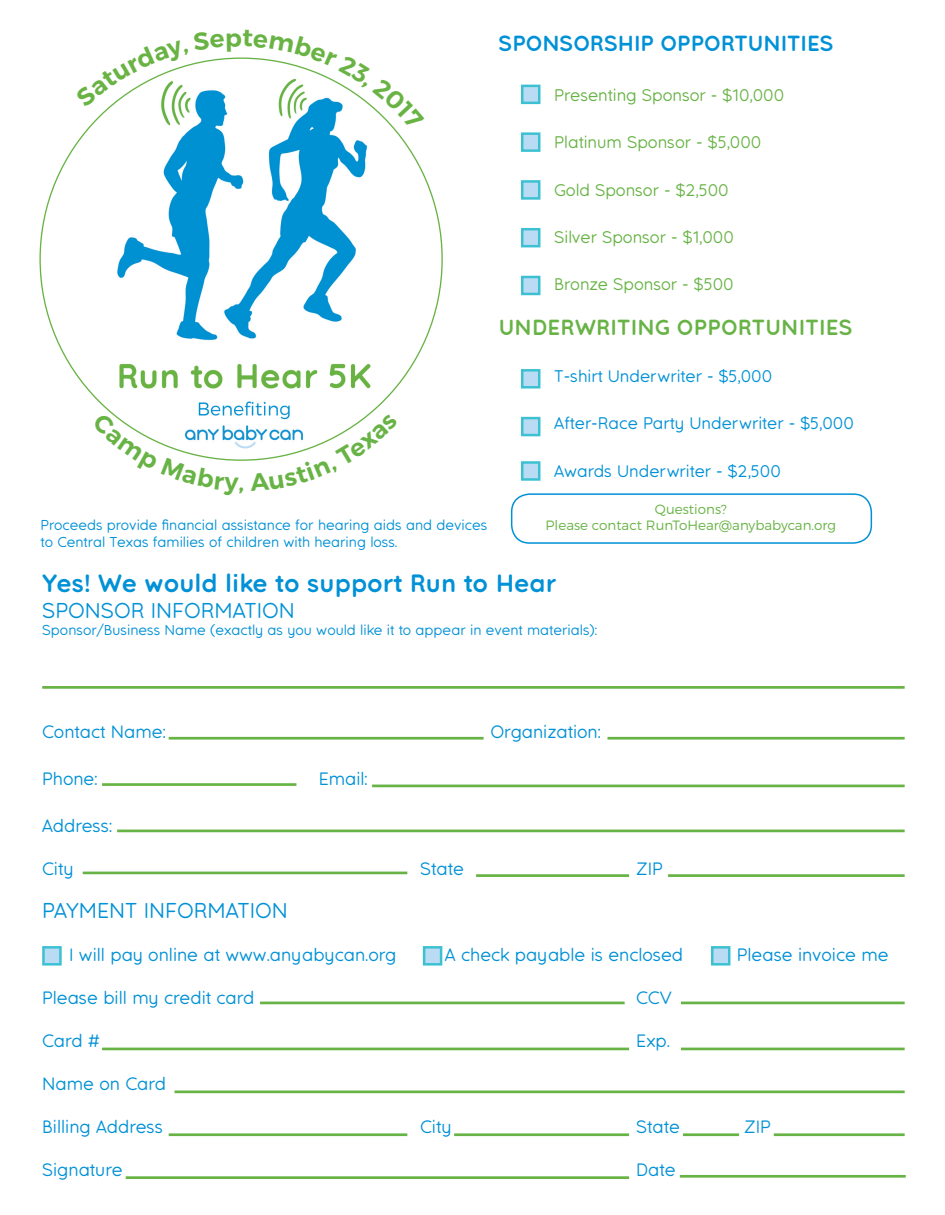
<style>
.page{position:relative;width:945px;height:1215px;background:#fff}
.page>*{position:absolute;margin:0;border:0;box-sizing:border-box;transform-origin:0 0}
.t1{font:700 25.05px "Quicksand Pro";color:#0091d6}
.t2{font:700 21.9px "Quicksand Pro";letter-spacing:.01em;color:#68b345}
.t3{font:700 21.9px "Quicksand Pro";color:#0091d6}
.t4{font:21.45px "Quicksand Pro";color:#0091d6}
.t5{font:17.85px "Quicksand Pro";color:#0091d6}
.t6{font:16.8px "Quicksand Pro";color:#68b345}
.t7{font:16.8px "Quicksand Pro";color:#0091d6}
.t8{font:14.4px "Quicksand Pro";color:#0091d6}
.t9{font:300 13.5px "Montserrat";color:#68b345}
</style>
<div class="page">
<div style="left:521px;top:417px;width:19px;height:19px;background:#b9dbf3;border:2px solid #3dc1d2"></div>
<div style="left:521px;top:369px;width:19px;height:20px;background:#b9dbf3;border:2px solid #3dc1d2"></div>
<div style="left:521px;top:461px;width:19px;height:20px;background:#b9dbf3;border:2px solid #3dc1d2"></div>
<div style="left:521px;top:132px;width:19px;height:20px;background:#b9dbf3;border:2px solid #3dc1d2"></div>
<div style="left:521px;top:85px;width:19px;height:19px;background:#b9dbf3;border:2px solid #3dc1d2"></div>
<div style="left:521px;top:180px;width:19px;height:20px;background:#b9dbf3;border:2px solid #3dc1d2"></div>
<hr style="left:42px;top:686px;width:863px;height:3px;background:#68b345">
<hr style="left:169px;top:737px;width:315px;height:3px;background:#68b345">
<hr style="left:608px;top:737px;width:297px;height:3px;background:#68b345">
<hr style="left:102px;top:783px;width:194px;height:3px;background:#68b345">
<hr style="left:117px;top:830px;width:788px;height:2px;background:#68b345">
<hr style="left:372px;top:785px;width:533px;height:2px;background:#68b345">
<hr style="left:83px;top:872px;width:324px;height:2px;background:#68b345">
<hr style="left:476px;top:874px;width:153px;height:3px;background:#68b345">
<hr style="left:668px;top:874px;width:237px;height:3px;background:#68b345">
<div style="left:423px;top:946px;width:19px;height:20px;background:#b9dbf3;border:2px solid #3dc1d2"></div>
<div style="left:42px;top:946px;width:20px;height:20px;background:#b9dbf3;border:2px solid #3dc1d2"></div>
<div style="left:711px;top:946px;width:19px;height:20px;background:#b9dbf3;border:2px solid #3dc1d2"></div>
<hr style="left:260px;top:1002px;width:365px;height:2px;background:#68b345">
<hr style="left:681px;top:1002px;width:224px;height:2px;background:#68b345">
<hr style="left:102px;top:1048px;width:527px;height:2px;background:#68b345">
<hr style="left:681px;top:1048px;width:224px;height:2px;background:#68b345">
<hr style="left:175px;top:1091px;width:730px;height:2px;background:#68b345">
<hr style="left:169px;top:1133px;width:238px;height:3px;background:#68b345">
<hr style="left:454px;top:1133px;width:175px;height:3px;background:#68b345">
<hr style="left:683px;top:1133px;width:56px;height:3px;background:#68b345">
<hr style="left:774px;top:1133px;width:131px;height:3px;background:#68b345">
<hr style="left:126px;top:1176px;width:503px;height:3px;background:#68b345">
<hr style="left:680px;top:1175px;width:226px;height:3px;background:#68b345">
<img style="left:81px;top:130px;width:317px;height:319px">
<div style="left:521px;top:228px;width:19px;height:19px;background:#b9dbf3;border:2px solid #3dc1d2"></div>
<div style="left:521px;top:276px;width:19px;height:19px;background:#b9dbf3;border:2px solid #3dc1d2"></div>
<div style="left:511px;top:493px;width:361px;height:51px;border:2px solid #0091d6;border-radius:18px"></div>
<svg style="left:86px;top:57px;width:310px;height:73px"></svg>
<svg style="left:92px;top:412px;width:151px;height:49px"></svg>
<svg style="left:250px;top:413px;width:148px;height:48px"></svg>
<p class="t3" style="left:499px;top:29px;width:337px">SPONSORSHIP OPPORTUNITIES</p>
<p class="t6" style="left:554px;top:85px;width:231px">Presenting Sponsor - $10,000</p>
<p class="t6" style="left:554px;top:132px;width:209px">Platinum Sponsor - $5,000</p>
<p class="t6" style="left:554px;top:179px;width:176px">Gold Sponsor - $2,500</p>
<p class="t6" style="left:554px;top:226px;width:181px">Silver Sponsor - $1,000</p>
<p class="t6" style="left:554px;top:273px;width:181px">Bronze Sponsor - $500</p>
<p class="t2" style="left:499px;top:313px;width:355px">UNDERWRITING OPPORTUNITIES</p>
<p class="t7" style="left:554px;top:366px;width:220px">T-shirt Underwriter - $5,000</p>
<p class="t7" style="left:554px;top:413px;width:301px">After-Race Party Underwriter - $5,000</p>
<p class="t7" style="left:554px;top:460px;width:228px">Awards Underwriter - $2,500</p>
<p class="t9" style="left:655px;top:501px;width:73px">Questions?</p>
<p class="t8" style="left:40px;top:516px;width:448px">Proceeds provide financial assistance for hearing aids and devices</p>
<p class="t9" style="left:546px;top:517px;width:292px">Please contact RunToHear@anybabycan.org</p>
<p class="t8" style="left:40px;top:533px;width:359px">to Central Texas families of children with hearing loss.</p>
<p class="t1" style="left:42px;top:567px;width:516px">Yes! We would like to support Run to Hear</p>
<p class="t4" style="left:42px;top:596px;width:254px">SPONSOR INFORMATION</p>
<p class="t8" style="left:42px;top:621px;width:556px">Sponsor/Business Name (exactly as you would like it to appear in event materials):</p>
<p class="t5" style="left:42px;top:720px;width:125px">Contact Name:</p>
<p class="t5" style="left:490px;top:720px;width:112px">Organization:</p>
<p class="t5" style="left:42px;top:768px;width:57px">Phone:</p>
<p class="t5" style="left:319px;top:768px;width:51px">Email:</p>
<p class="t5" style="left:42px;top:814px;width:71px">Address:</p>
<p class="t5" style="left:42px;top:857px;width:33px">City</p>
<p class="t5" style="left:420px;top:857px;width:45px">State</p>
<p class="t5" style="left:636px;top:857px;width:28px">ZIP</p>
<p class="t4" style="left:42px;top:897px;width:247px">PAYMENT INFORMATION</p>
<p class="t5" style="left:69px;top:943px;width:329px">I will pay online at www.anyabycan.org</p>
<p class="t5" style="left:445px;top:943px;width:240px">A check payable is enclosed</p>
<p class="t5" style="left:737px;top:943px;width:153px">Please invoice me</p>
<p class="t5" style="left:42px;top:986px;width:214px">Please bill my credit card</p>
<p class="t5" style="left:636px;top:986px;width:37px">CCV</p>
<p class="t5" style="left:42px;top:1029px;width:59px">Card #</p>
<p class="t5" style="left:636px;top:1029px;width:35px">Exp.</p>
<p class="t5" style="left:42px;top:1073px;width:125px">Name on Card</p>
<p class="t5" style="left:42px;top:1116px;width:122px">Billing Address</p>
<p class="t5" style="left:420px;top:1116px;width:33px">City</p>
<p class="t5" style="left:636px;top:1116px;width:45px">State</p>
<p class="t5" style="left:744px;top:1116px;width:28px">ZIP</p>
<p class="t5" style="left:42px;top:1159px;width:82px">Signature</p>
<p class="t5" style="left:636px;top:1159px;width:41px">Date</p>
</div>
